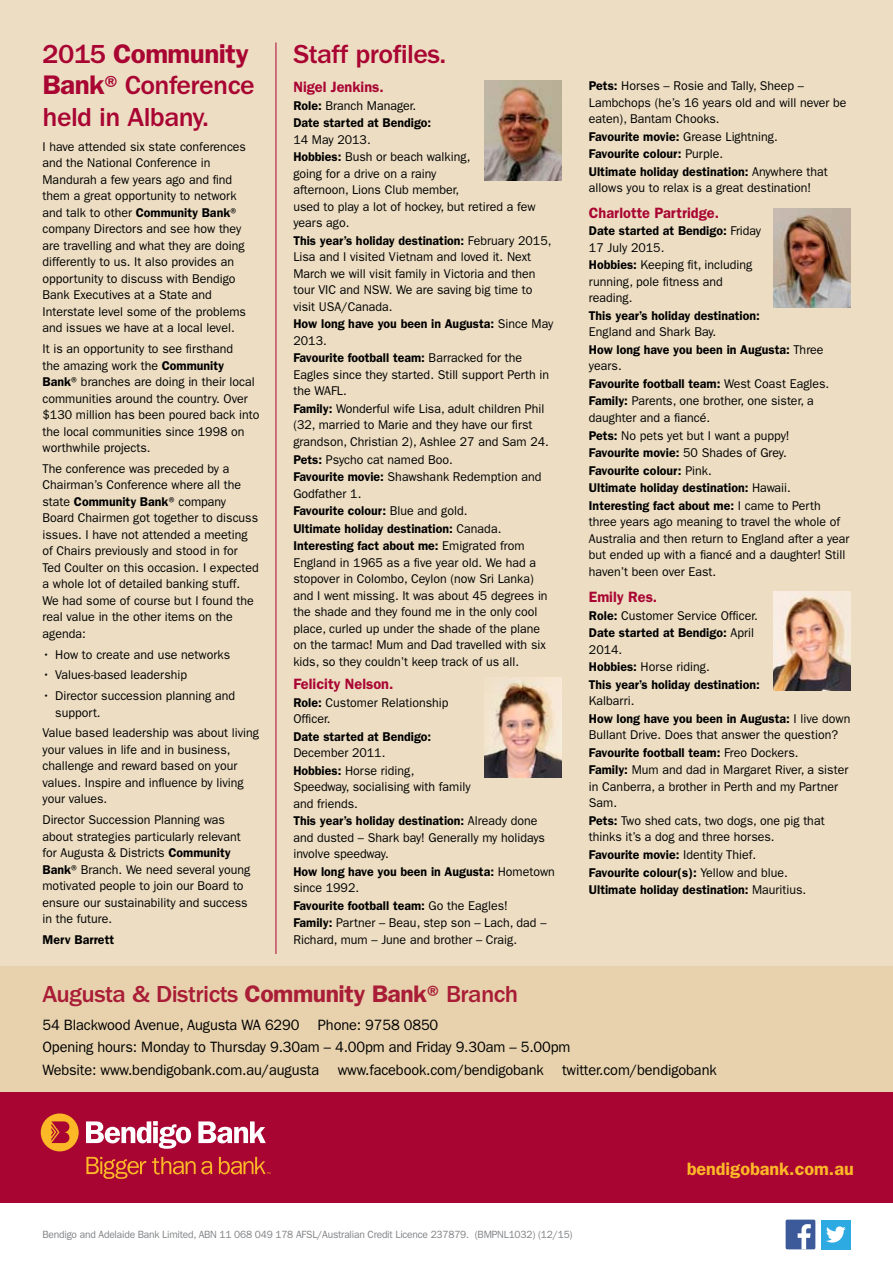
<style>
.page{position:relative;width:893px;height:1263px;background:#fff}
.page>*{position:absolute;margin:0;border:0;box-sizing:border-box;transform-origin:0 0}
.t1{font:500 27px/31.5px "Franklin Gothic";letter-spacing:-.02em;color:#a90533}
.t2{font:500 24px "Franklin Gothic";letter-spacing:-.02em;color:#a91d36}
.t3{font:600 18px "Franklin Gothic";color:#fdb827}
.t4{font:15px/21.6px "Franklin Gothic";letter-spacing:-.01em;color:#000}
.t5{font:600 15px "Franklin Gothic";color:#a90533}
.t6{font:12.75px/16.5px "Franklin Gothic";color:#000}
.t7{font:600 12.75px/17.2px "Franklin Gothic";color:#000}
.t8{font:10.5px "Franklin Gothic";letter-spacing:-.02em;color:#808285}
.s1{font-weight:600}
.s2{font-weight:400}
</style>
<div class="page">
<div style="left:0;top:0;width:893px;height:1116px;background:#eddec3"></div>
<div style="left:0;top:967px;width:893px;height:194px;background:#e7d2ad"></div>
<div style="left:786px;top:1219px;width:29px;height:30px;background:#3c5a99;border-radius:2px"></div>
<svg style="left:798px;top:1224px;width:13px;height:25px"></svg>
<div style="left:821px;top:1219px;width:30px;height:30px;background:#2daae1"></div>
<svg style="left:826px;top:1226px;width:20px;height:16px"></svg>
<div style="left:0;top:1092px;width:893px;height:111px;background:#a90533"></div>
<div style="left:41px;top:1113px;width:38px;height:38px;background:#fdb827;border-radius:50%"></div>
<svg style="left:51px;top:1121px;width:18px;height:22px"></svg>
<svg style="left:86px;top:1121px;width:105px;height:28px"></svg>
<svg style="left:198px;top:1121px;width:68px;height:22px"></svg>
<svg style="left:86px;top:1157px;width:60px;height:22px"></svg>
<svg style="left:152px;top:1157px;width:60px;height:17px"></svg>
<svg style="left:219px;top:1157px;width:51px;height:17px"></svg>
<hr style="left:275px;top:43px;width:1px;height:911px;background:#a90533">
<img style="left:485px;top:81px;width:76px;height:99px">
<img style="left:485px;top:678px;width:76px;height:99px">
<img style="left:774px;top:208px;width:76px;height:100px">
<img style="left:774px;top:591px;width:76px;height:99px">
<h1 class="t1" style="left:43px;top:38px;width:214px">2015 <span class="s1">Community<br>Bank</span>® Conference held in Albany.</h1>
<p class="t6" style="left:43px;top:138px;width:205px">I have attended six state conferences and the National Conference in Mandurah a few years ago and find them a great opportunity to network and talk to other <span class="s1">Community Bank</span>® company Directors and see how they are travelling and what they are doing differently to us. It also provides an opportunity to discuss with Bendigo Bank Executives at a State and Interstate level some of the problems and issues we have at a local level.</p>
<p class="t6" style="left:43px;top:341px;width:218px">It is an opportunity to see firsthand<br>the amazing work the <span class="s1">Community Bank</span>® branches are doing in their local communities around the country. Over $130 million has been poured back into the local communities since 1998 on worthwhile projects.</p>
<p class="t6" style="left:43px;top:460px;width:218px">The conference was preceded by a Chairman’s Conference where all the state <span class="s1">Community Bank</span>® company Board Chairmen got together to discuss issues. I have not attended a meeting of Chairs previously and stood in for Ted Coulter on this occasion. I expected a whole lot of detailed banking stuff.<br>We had some of course but I found the real value in the other items on the agenda:</p>
<p class="t6" style="left:43px;top:646px;width:189px">• How to create and use networks</p>
<p class="t6" style="left:43px;top:667px;width:146px">• Values-based leadership</p>
<p class="t6" style="left:55px;top:688px;width:181px;text-indent:-13px">• Director succession planning and support.</p>
<p class="t6" style="left:43px;top:725px;width:218px">Value based leadership was about living your values in life and in business, challenge and reward based on your values. Inspire and influence by living your values.</p>
<p class="t6" style="left:43px;top:812px;width:209px">Director Succession Planning was about strategies particularly relevant for Augusta &amp; Districts <span class="s1">Community Bank</span>® Branch. We need several young motivated people to join our Board to ensure our sustainability and success in the future.</p>
<p class="t7" style="left:43px;top:931px;width:73px">Merv Barrett</p>
<h1 class="t1" style="left:293px;top:38px;width:155px">Staff profiles.</h1>
<p class="t5" style="left:293px;top:78px;width:92px">Nigel Jenkins.</p>
<p class="t7" style="left:293px;top:96px;width:139px">Role: <span class="s2">Branch Manager.<br></span>Date started at Bendigo:</p>
<p class="t6" style="left:293px;top:131px;width:261px">14 May 2013.<br><span class="s1">Hobbies:</span> Bush or beach walking,<br>going for a drive on a rainy<br>afternoon, Lions Club member,<br>used to play a lot of hockey, but retired a few years ago.<br><span class="s1">This year’s holiday destination:</span> February 2015, Lisa and I visited Vietnam and loved it. Next March we will visit family in Victoria and then tour VIC and NSW. We are saving big time to visit USA/Canada.<br><span class="s1">How long have you been in Augusta:</span> Since May 2013.<br><span class="s1">Favourite football team:</span> Barracked for the Eagles since they started. Still support Perth in the WAFL.<br><span class="s1">Family:</span> Wonderful wife Lisa, adult children Phil (32, married to Marie and they have our first grandson, Christian 2), Ashlee 27 and Sam 24.<br><span class="s1">Pets:</span> Psycho cat named Boo.<br><span class="s1">Favourite movie:</span> Shawshank Redemption and Godfather 1.<br><span class="s1">Favourite colour:</span> Blue and gold.<br><span class="s1">Ultimate holiday destination:</span> Canada.<br><span class="s1">Interesting fact about me:</span> Emigrated from England in 1965 as a five year old. We had a stopover in Colombo, Ceylon (now Sri Lanka) and I went missing. It was about 45 degrees in the shade and they found me in the only cool place, curled up under the shade of the plane on the tarmac! Mum and Dad travelled with six kids, so they couldn’t keep track of us all.</p>
<p class="t5" style="left:293px;top:675px;width:102px">Felicity Nelson.</p>
<p class="t6" style="left:293px;top:694px;width:157px"><span class="s1">Role:</span> Customer Relationship<br>Officer.</p>
<p class="t7" style="left:293px;top:728px;width:139px">Date started at Bendigo:</p>
<p class="t6" style="left:293px;top:744px;width:263px;line-height:17px">December 2011.<br><span class="s1">Hobbies:</span> Horse riding,<br>Speedway, socialising with family<br>and friends.<br><span class="s1">This year’s holiday destination:</span> Already done and dusted – Shark bay! Generally my holidays involve speedway.<br><span class="s1">How long have you been in Augusta:</span> Hometown since 1992.<br><span class="s1">Favourite football team:</span> Go the Eagles!<br><span class="s1">Family:</span> Partner – Beau, step son – Lach, dad –<br>Richard, mum – June and brother – Craig.</p>
<p class="t6" style="left:589px;top:78px;width:259px;line-height:17.1px"><span class="s1">Pets:</span> Horses – Rosie and Tally, Sheep – Lambchops (he’s 16 years old and will never be eaten), Bantam Chooks.<br><span class="s1">Favourite movie:</span> Grease Lightning.<br><span class="s1">Favourite colour:</span> Purple.<br><span class="s1">Ultimate holiday destination:</span> Anywhere that allows you to relax is a great destination!</p>
<p class="t5" style="left:589px;top:204px;width:132px">Charlotte Partridge.</p>
<p class="t6" style="left:589px;top:223px;width:174px"><span class="s1">Date started at Bendigo:</span> Friday<br>17 July 2015.<br><span class="s1">Hobbies:</span> Keeping fit, including running, pole fitness and reading.</p>
<p class="t7" style="left:589px;top:307px;width:172px">This year’s holiday destination:</p>
<p class="t6" style="left:589px;top:323px;width:262px;line-height:17.1px">England and Shark Bay.<br><span class="s1">How long have you been in Augusta:</span> Three years.<br><span class="s1">Favourite football team:</span> West Coast Eagles.<br><span class="s1">Family:</span> Parents, one brother, one sister, a daughter and a fiancé.<br><span class="s1">Pets:</span> No pets yet but I want a puppy!<br><span class="s1">Favourite movie:</span> 50 Shades of Grey.<br><span class="s1">Favourite colour:</span> Pink.<br><span class="s1">Ultimate holiday destination:</span> Hawaii.<br><span class="s1">Interesting fact about me:</span> I came to Perth three years ago meaning to travel the whole of Australia and then return to England after a year but ended up with a fiancé and a daughter! Still haven’t been over East.</p>
<p class="t5" style="left:589px;top:588px;width:70px">Emily Res.</p>
<p class="t7" style="left:589px;top:606px;width:172px">Role: <span class="s2">Customer Service Officer.<br></span>Date started at Bendigo: <span class="s2">April<br>2014.<br></span>Hobbies: <span class="s2">Horse riding.<br></span>This year’s holiday destination:</p>
<p class="t6" style="left:589px;top:692px;width:263px;line-height:17.1px">Kalbarri.<br><span class="s1">How long have you been in Augusta:</span> I live down Bullant Drive. Does that answer the question?<br><span class="s1">Favourite football team:</span> Freo Dockers.<br><span class="s1">Family:</span> Mum and dad in Margaret River, a sister in Canberra, a brother in Perth and my Partner Sam.<br><span class="s1">Pets:</span> Two shed cats, two dogs, one pig that thinks it’s a dog and three horses.<br><span class="s1">Favourite movie:</span> Identity Thief.<br><span class="s1">Favourite colour(s):</span> Yellow and blue.<br><span class="s1">Ultimate holiday destination:</span> Mauritius.</p>
<h2 class="t2" style="left:43px;top:981px;width:477px">Augusta &amp; Districts <span class="s1">Community Bank®</span> Branch</h2>
<p class="t4" style="left:43px;top:1015px;width:529px">54 Blackwood Avenue, Augusta WA 6290 Phone: 9758 0850<br>Opening hours: Monday to Thursday 9.30am – 4.00pm and Friday 9.30am – 5.00pm</p>
<p class="t4" style="left:43px;top:1059px;width:676px">Website: www.bendigobank.com.au/augusta www.facebook.com/bendigobank twitter.com/bendigobank</p>
<p class="t8" style="left:43px;top:1229px;width:532px">Bendigo and Adelaide Bank Limited, ABN 11 068 049 178 AFSL/Australian Credit Licence 237879. (BMPNL1032) (12/15)</p>
<h3 class="t3" style="left:687px;top:1158px;width:169px">bendigobank.com.au</h3>
</div>
